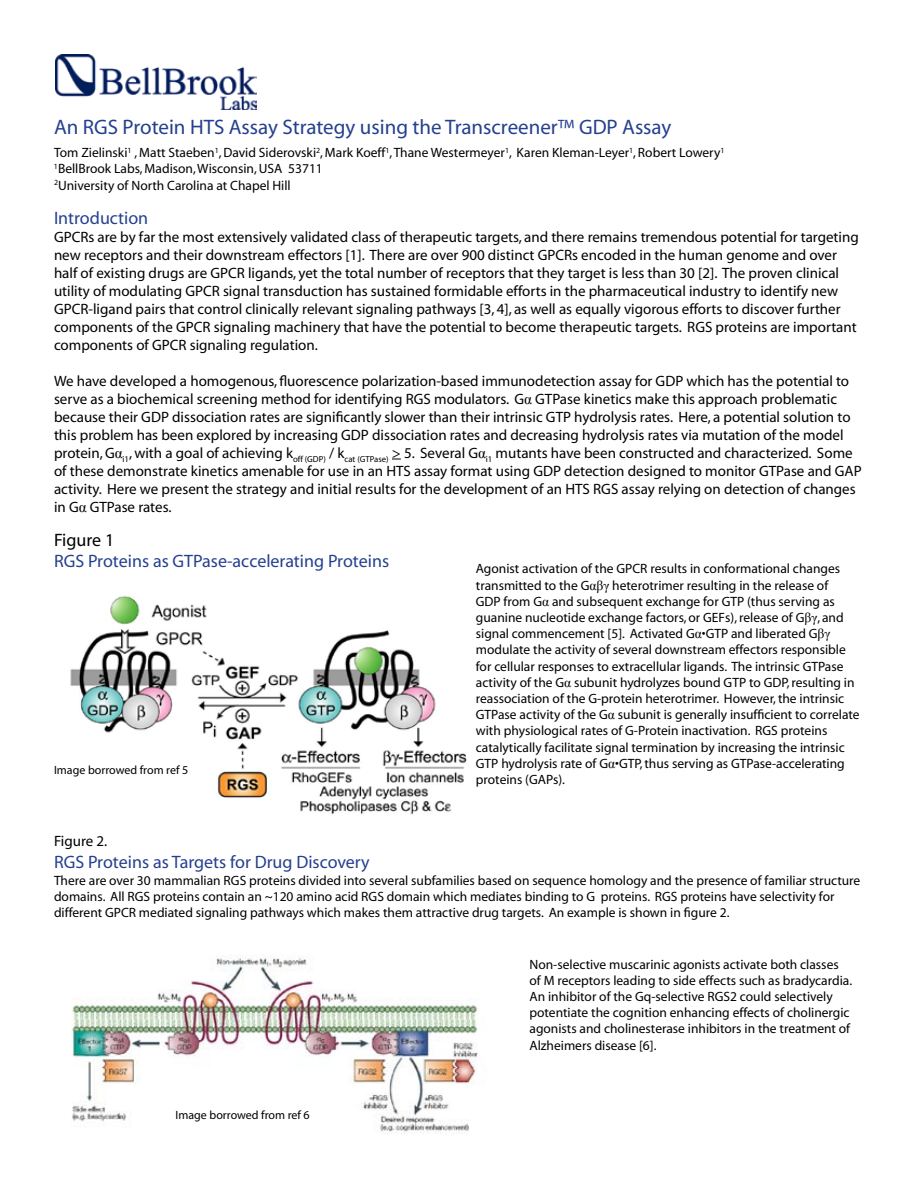
<style>
.page{position:relative;width:918px;height:1188px;background:#fff}
.page>*{position:absolute;margin:0;border:0;box-sizing:border-box;transform-origin:0 0}
.t1{font:21px "Myriad";color:#25408f}
.t2{font:18px "Myriad";color:#25408f}
.t3{font:18px "Myriad";color:#000}
.t4{font:15px/18px "Myriad";color:#000}
.t5{font:13.5px/16.2px "Myriad";color:#000}
.t6{font:12px "Myriad Pro";color:#000}
.s1{font-family:"Times New Roman"}
</style>
<div class="page">
<img style="left:55px;top:54px;width:201px;height:56px">
<img style="left:70px;top:596px;width:397px;height:219px">
<img style="left:71px;top:955px;width:407px;height:179px">
<h1 class="t1" style="left:54px;top:117px;width:619px">An RGS Protein HTS Assay Strategy using the Transcreener™ GDP Assay</h1>
<p class="t5" style="left:54px;top:145px;width:672px">Tom Zielinski<sup>1</sup> , Matt Staeben<sup>1</sup>, David Siderovski<sup>2</sup>, Mark Koeff<sup>1</sup>, Thane Westermeyer<sup>1</sup>, Karen Kleman-Leyer<sup>1</sup>, Robert Lowery<sup>1<br>1</sup>BellBrook Labs, Madison, Wisconsin, USA 53711<br><sup>2</sup>University of North Carolina at Chapel Hill</p>
<h2 class="t2" style="left:54px;top:209px;width:96px">Introduction</h2>
<p class="t4" style="left:54px;top:228px;width:806px">GPCRs are by far the most extensively validated class of therapeutic targets, and there remains tremendous potential for targeting new receptors and their downstream effectors [1]. There are over 900 distinct GPCRs encoded in the human genome and over half of existing drugs are GPCR ligands, yet the total number of receptors that they target is less than 30 [2]. The proven clinical utility of modulating GPCR signal transduction has sustained formidable efforts in the pharmaceutical industry to identify new GPCR-ligand pairs that control clinically relevant signaling pathways [3, 4], as well as equally vigorous efforts to discover further components of the GPCR signaling machinery that have the potential to become therapeutic targets. RGS proteins are important components of GPCR signaling regulation.</p>
<p class="t4" style="left:54px;top:372px;width:809px">We have developed a homogenous, fluorescence polarization-based immunodetection assay for GDP which has the potential to serve as a biochemical screening method for identifying RGS modulators. G<span class="s1">α</span> GTPase kinetics make this approach problematic because their GDP dissociation rates are significantly slower than their intrinsic GTP hydrolysis rates. Here, a potential solution to this problem has been explored by increasing GDP dissociation rates and decreasing hydrolysis rates via mutation of the model protein, G<span class="s1">α</span><sub>i1</sub>, with a goal of achieving k<sub>off</sub> <sub>(GDP)</sub> / k<sub>cat</sub> <sub>(GTPase)</sub> &gt; 5. Several G<span class="s1">α</span><sub>i1</sub> mutants have been constructed and characterized. Some of these demonstrate kinetics amenable for use in an HTS assay format using GDP detection designed to monitor GTPase and GAP activity. Here we present the strategy and initial results for the development of an HTS RGS assay relying on detection of changes in G<span class="s1">α</span> GTPase rates.</p>
<h2 class="t3" style="left:54px;top:531px;width:62px">Figure 1</h2>
<h2 class="t2" style="left:54px;top:552px;width:337px">RGS Proteins as GTPase-accelerating Proteins</h2>
<p class="t5" style="left:476px;top:561px;width:385px">Agonist activation of the GPCR results in conformational changes transmitted to the G<span class="s1">αβγ</span> heterotrimer resulting in the release of<br>GDP from G<span class="s1">α</span> and subsequent exchange for GTP (thus serving as guanine nucleotide exchange factors, or GEFs), release of G<span class="s1">βγ</span>, and signal commencement [5]. Activated G<span class="s1">α</span>•GTP and liberated G<span class="s1">βγ </span>modulate the activity of several downstream effectors responsible for cellular responses to extracellular ligands. The intrinsic GTPase activity of the G<span class="s1">α</span> subunit hydrolyzes bound GTP to GDP, resulting in reassociation of the G-protein heterotrimer. However, the intrinsic GTPase activity of the G<span class="s1">α</span> subunit is generally insufficient to correlate with physiological rates of G-Protein inactivation. RGS proteins catalytically facilitate signal termination by increasing the intrinsic GTP hydrolysis rate of G<span class="s1">α</span>•GTP, thus serving as GTPase-accelerating proteins (GAPs).</p>
<p class="t6" style="left:54px;top:763px;width:136px">Image borrowed from ref 5</p>
<p class="t4" style="left:54px;top:833px;width:55px">Figure 2.</p>
<h2 class="t2" style="left:54px;top:853px;width:317px">RGS Proteins as Targets for Drug Discovery</h2>
<p class="t5" style="left:54px;top:873px;width:808px">There are over 30 mammalian RGS proteins divided into several subfamilies based on sequence homology and the presence of familiar structure domains. All RGS proteins contain an ~120 amino acid RGS domain which mediates binding to Gα proteins. RGS proteins have selectivity for different GPCR mediated signaling pathways which makes them attractive drug targets. An example is shown in figure 2.</p>
<p class="t5" style="left:530px;top:957px;width:324px">Non-selective muscarinic agonists activate both classes of M receptors leading to side effects such as bradycardia.<br>An inhibitor of the Gq-selective RGS2 could selectively potentiate the cognition enhancing effects of cholinergic agonists and cholinesterase inhibitors in the treatment of Alzheimers disease [6].</p>
<p class="t6" style="left:176px;top:1108px;width:136px">Image borrowed from ref 6</p>
</div>
